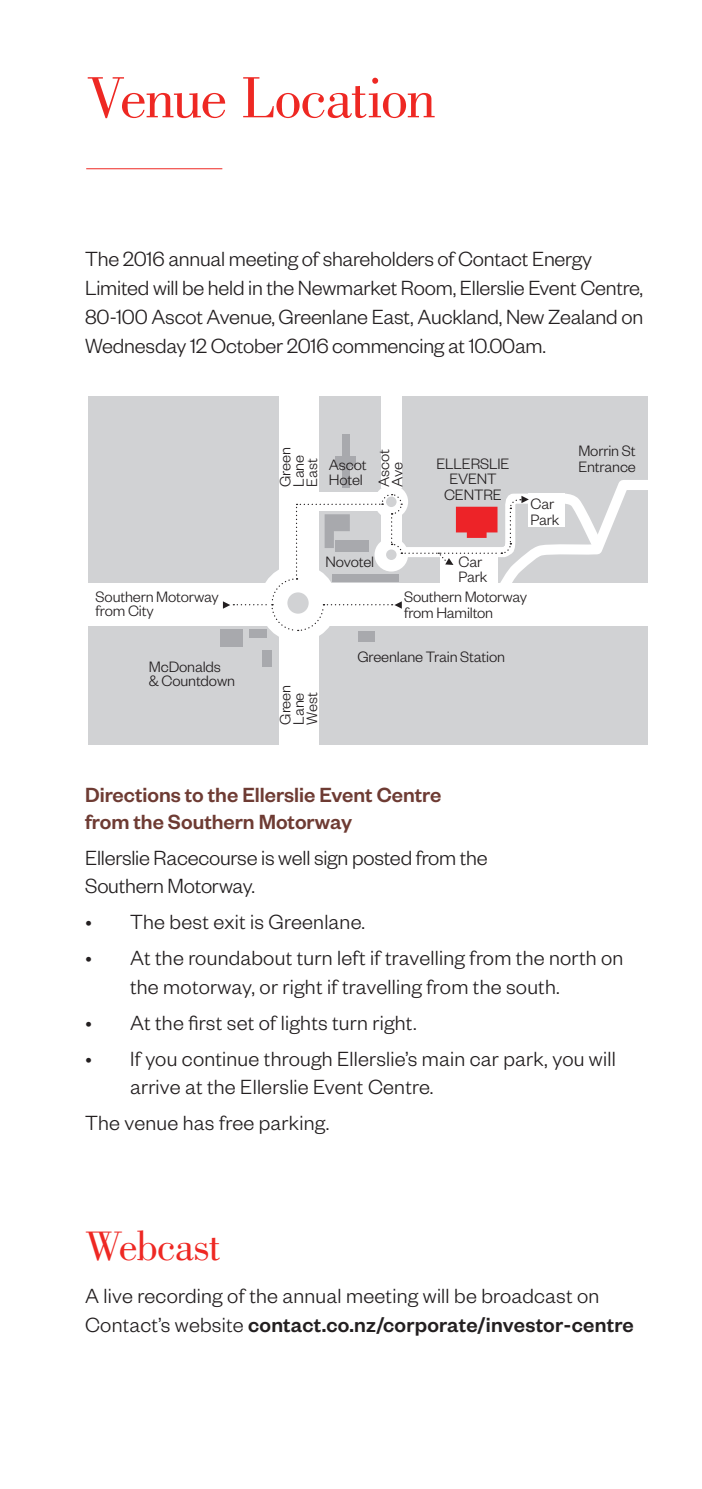
<style>
.page{position:relative;width:702px;height:1489px;background:#fff}
.page>*{position:absolute;margin:0;border:0;box-sizing:border-box;transform-origin:0 0}
.Heading_2{font:60px "Bodoni";letter-spacing:-.03em;color:#ee2823}
.Body_9_11_5{font:42.5px "Bodoni";letter-spacing:-.025em;color:#ee2823}
.Body_9_11_5-2{font:300 22.5px/28.8px "Founders Grotesk";letter-spacing:-.005em;color:#231f20}
.Heading_5{font:500 22.5px/26.2px "Founders Grotesk";color:#6e3b33}
.Body_Copy{font:300 16.5px/13.2px "Founders Grotesk";letter-spacing:-.01em;color:#231f20}
.s1{font-weight:500}
</style>
<div class="page">
<hr style="left:86px;top:168px;width:136px;height:1px;background:#ee2823">
<div style="left:88px;top:396px;width:559px;height:348px;background:#d1d2d4"></div>
<div style="left:87px;top:583px;width:560px;height:42px;background:#fff"></div>
<div style="left:279px;top:396px;width:40px;height:348px;background:#fff"></div>
<div style="left:381px;top:396px;width:20px;height:92px;background:#fff"></div>
<div style="left:220px;top:629px;width:23px;height:17px;background:#a8a9ad"></div>
<div style="left:263px;top:650px;width:9px;height:16px;background:#a8a9ad"></div>
<div style="left:342px;top:434px;width:8px;height:54px;background:#a8a9ad"></div>
<div style="left:335px;top:456px;width:21px;height:11px;background:#a8a9ad"></div>
<svg style="left:223px;top:475px;width:424px;height:167px"></svg>
<p class="Heading_2" style="left:86px;top:64px;width:351px">Venue Location</p>
<p class="Body_9_11_5-2" style="left:85px;top:244px;width:559px">The 2016 annual meeting of shareholders of Contact Energy Limited will be held in the Newmarket Room, Ellerslie Event Centre, 80-100 Ascot Avenue, Greenlane East, Auckland, New Zealand on Wednesday 12 October 2016 commencing at 10.00am.</p>
<p class="Body_Copy" style="left:278px;top:487px;width:41px;rotate:-90deg">Green<br>Lane<br>East</p>
<p class="Body_Copy" style="left:329px;top:457px;width:39px">Ascot</p>
<p class="Body_Copy" style="left:329px;top:472px;width:36px">Hotel</p>
<p class="Body_Copy" style="left:376px;top:487px;width:39px;rotate:-90deg">Ascot<br>Ave</p>
<p class="Body_Copy" style="left:325px;top:554px;width:50px">Novotel</p>
<p class="Body_Copy" style="left:578px;top:443px;width:59px">Morrin St</p>
<p class="Body_Copy" style="left:436px;top:456px;width:75px">ELLERSLIE</p>
<p class="Body_Copy" style="left:578px;top:459px;width:59px">Entrance</p>
<p class="Body_Copy" style="left:444px;top:470px;width:59px;line-height:15.5px;text-align:center">EVENT<br>CENTRE</p>
<p class="Body_Copy" style="left:530px;top:495px;width:30px;line-height:15.5px">Car<br>Park</p>
<p class="Body_Copy" style="left:458px;top:553px;width:30px;line-height:15.5px">Car<br>Park</p>
<p class="Body_Copy" style="left:96px;top:589px;width:125px">Southern Motorway from City</p>
<p class="Body_Copy" style="left:404px;top:588px;width:125px;line-height:15.5px">Southern Motorway from Hamilton</p>
<p class="Body_Copy" style="left:357px;top:649px;width:149px">Greenlane Train Station</p>
<p class="Body_Copy" style="left:149px;top:659px;width:88px">McDonalds &amp; Countdown</p>
<p class="Body_Copy" style="left:278px;top:724px;width:41px;rotate:-90deg">Green<br>Lane<br>West</p>
<p class="Heading_5" style="left:85px;top:781px;width:358px">Directions to the Ellerslie Event Centre from the Southern Motorway</p>
<p class="Body_9_11_5-2" style="left:85px;top:841px;width:404px">Ellerslie Racecourse is well sign posted from the<br>Southern Motorway.</p>
<p class="Body_9_11_5-2" style="left:85px;top:906px;width:281px">• The best exit is Greenlane.</p>
<p class="Body_9_11_5-2" style="left:130px;top:942px;width:495px;text-indent:-45px">• At the roundabout turn left if travelling from the north on the motorway, or right if travelling from the south.</p>
<p class="Body_9_11_5-2" style="left:85px;top:1006px;width:333px">• At the first set of lights turn right.</p>
<p class="Body_9_11_5-2" style="left:130px;top:1042px;width:487px;text-indent:-45px">• If you continue through Ellerslie’s main car park, you will arrive at the Ellerslie Event Centre.</p>
<p class="Body_9_11_5-2" style="left:85px;top:1107px;width:246px">The venue has free parking.</p>
<p class="Body_9_11_5" style="left:85px;top:1222px;width:137px">Webcast</p>
<p class="Body_9_11_5-2" style="left:85px;top:1279px;width:550px">A live recording of the annual meeting will be broadcast on<br>Contact’s website <span class="s1">contact.co.nz/corporate/investor-centre</span></p>
</div>
